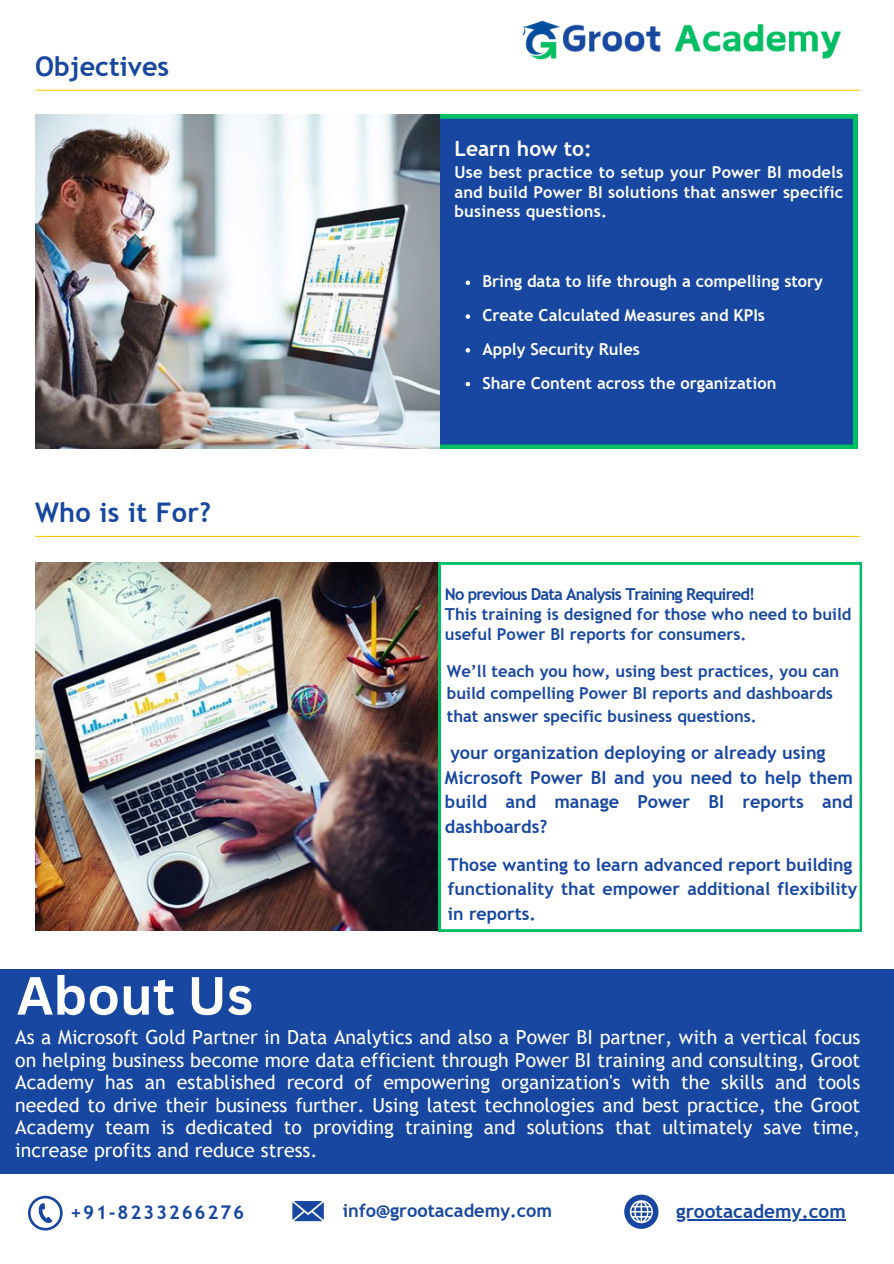
<style>
.page{position:relative;width:894px;height:1264px;background:#fff}
.page>*{position:absolute;margin:0;border:0;box-sizing:border-box;transform-origin:0 0}
.t1{font:700 52.5px "Canva Sans";color:#fff}
.t2{font:700 27px "Trebuchet MS";color:#1747a0}
.t3{font:700 21px "Trebuchet MS";color:#fff}
.t4{font:19.5px/22.5px "Trebuchet MS";color:#fff;text-align:justify}
.t5{font:700 19.05px "Trebuchet MS";color:#1747a0}
.t6{font:700 18.9px "Trebuchet MS";letter-spacing:.095em;color:#1747a0}
.t7{font:700 18.15px "Trebuchet MS";color:#1747a0}
.t8{font:700 18px/24.8px "Trebuchet MS";color:#1747a0}
.t9{font:700 17.7px/24.5px "Trebuchet MS";color:#1747a0}
.t10{font:700 16.5px/20.2px "Trebuchet MS";color:#1747a0}
.t11{font:700 16.5px/19.2px "Trebuchet MS";color:#fff;text-align:justify}
</style>
<div class="page">
<hr style="left:35px;top:90px;width:824px;height:1px;background:#ffc80d">
<div style="left:439px;top:114px;width:418px;height:334px;background:#1747a0"></div>
<img style="left:35px;top:114px;width:404px;height:334px">
<img style="left:35px;top:562px;width:403px;height:368px">
<hr style="left:35px;top:536px;width:824px;height:1px;background:#ffc80d">
<svg style="left:438px;top:562px;width:423px;height:369px"></svg>
<div style="left:0;top:969px;width:893px;height:205px;background:#1747a0"></div>
<svg style="left:292px;top:1201px;width:32px;height:20px"></svg>
<svg style="left:28px;top:1195px;width:35px;height:35px"></svg>
<svg style="left:624px;top:1194px;width:33px;height:34px"></svg>
<hr style="left:676px;top:1218px;width:169px;height:2px;background:#1747a0">
<img style="left:522px;top:20px;width:320px;height:40px">
<svg style="left:465px;top:280px;width:5px;height:5px"></svg>
<svg style="left:465px;top:314px;width:5px;height:5px"></svg>
<svg style="left:465px;top:348px;width:5px;height:4px"></svg>
<svg style="left:465px;top:382px;width:5px;height:4px"></svg>
<p class="t2" style="left:35px;top:50px;width:135px">Objectives</p>
<p class="t2" style="left:35px;top:496px;width:177px">Who is it For?</p>
<h3 class="t1" style="left:17px;top:958px;width:238px">About Us</h3>
<h2 class="t3" style="left:454px;top:136px;width:139px">Learn how to:</h2>
<h2 class="t11" style="left:454px;top:163px;width:390px">Use best practice to setup your Power BI models and build Power BI solutions that answer specific business questions.</h2>
<p class="t11" style="left:482px;top:272px;width:342px">Bring data to life through a compelling story</p>
<p class="t11" style="left:482px;top:305px;width:284px">Create Calculated Measures and KPIs</p>
<p class="t11" style="left:482px;top:339px;width:159px">Apply Security Rules</p>
<h5 class="t11" style="left:482px;top:373px;width:295px">Share Content across the organization</h5>
<h5 class="t10" style="left:445px;top:584px;width:408px">No previous Data Analysis Training Required!<br>This training is designed for those who need to build useful Power BI reports for consumers.</h5>
<h3 class="t10" style="left:446px;top:659px;width:394px;line-height:22.5px">We’ll teach you how, using best practices, you can build compelling Power BI reports and dashboards that answer specific business questions.</h3>
<h1 class="t8" style="left:445px;top:740px;width:409px;text-indent:5px">your organization deploying or already using Microsoft Power BI and you need to help them build and manage Power BI reports and dashboards?</h1>
<h4 class="t9" style="left:448px;top:852px;width:411px">Those wanting to learn advanced report building functionality that empower additional flexibility in reports.</h4>
<p class="t4" style="left:15px;top:1026px;width:846px">As a Microsoft Gold Partner in Data Analytics and also a Power BI partner, with a vertical focus on helping business become more data efficient through Power BI training and consulting, Groot Academy has an established record of empowering organization's with the skills and tools needed to drive their business further. Using latest technologies and best practice, the Groot Academy team is dedicated to providing training and solutions that ultimately save time, increase profits and reduce stress.</p>
<p class="t6" style="left:70px;top:1201px;width:175px">+91-8233266276</p>
<p class="t7" style="left:343px;top:1199px;width:211px">info@grootacademy.com</p>
<h5 class="t5" style="left:676px;top:1199px;width:171px">grootacademy.com</h5>
</div>
